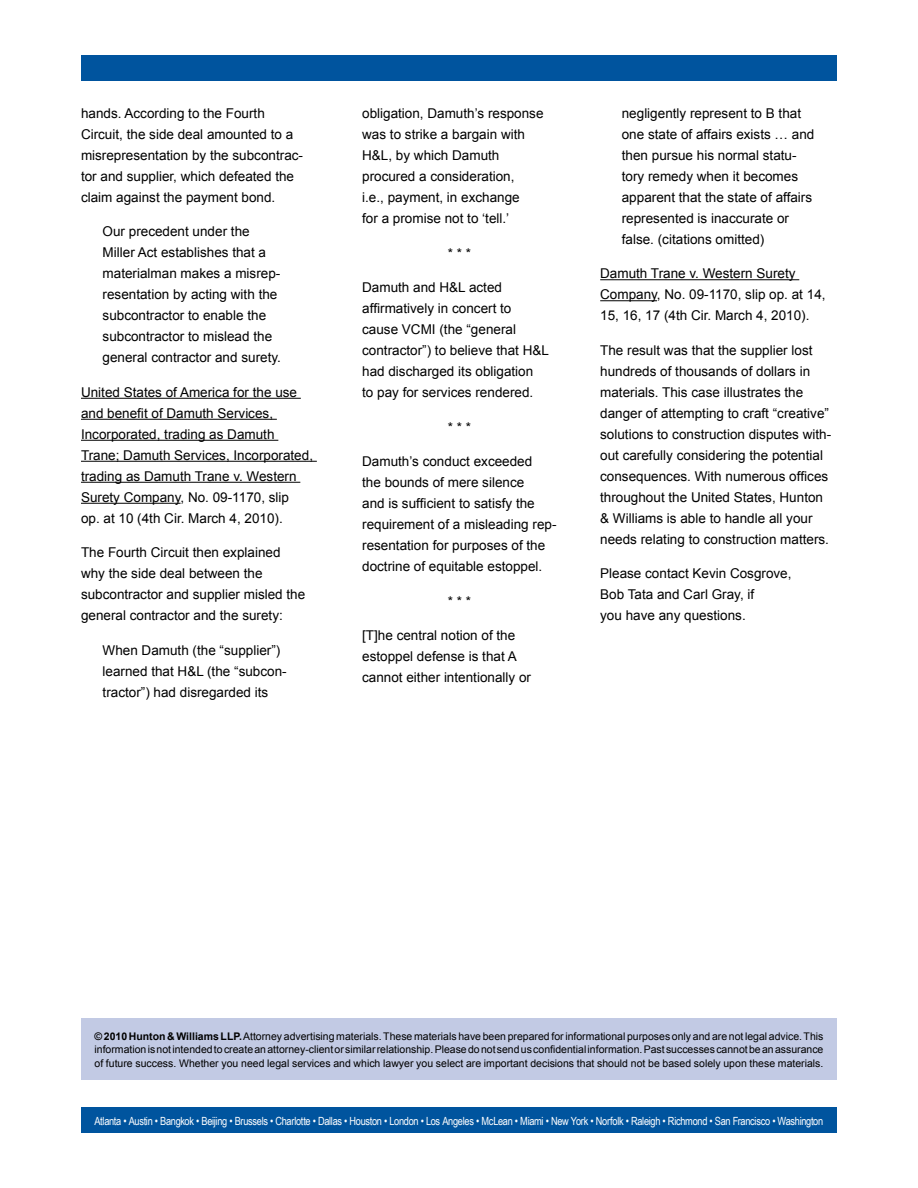
<style>
.page{position:relative;width:918px;height:1188px;background:#fff}
.page>*{position:absolute;margin:0;border:0;box-sizing:border-box;transform-origin:0 0}
.t1{font:13.5px/21px "Arial";color:#000}
.t2{font:11.25px "Arial Narrow";letter-spacing:-.025em;color:#fff}
.t3{font:10.5px/13.5px "Arial";color:#000;text-align:justify}
.s1{font-weight:700}
</style>
<div class="page">
<div style="left:81px;top:1108px;width:756px;height:25px;background:#00549e"></div>
<div style="left:81px;top:55px;width:756px;height:25px;background:#00549e"></div>
<div style="left:81px;top:1018px;width:756px;height:62px;background:#c2cae4"></div>
<hr style="left:81px;top:398px;width:220px;height:1px;background:#000">
<hr style="left:81px;top:419px;width:196px;height:1px;background:#000">
<hr style="left:81px;top:440px;width:197px;height:1px;background:#000">
<hr style="left:81px;top:461px;width:236px;height:1px;background:#000">
<hr style="left:81px;top:482px;width:219px;height:1px;background:#000">
<hr style="left:81px;top:503px;width:100px;height:1px;background:#000">
<hr style="left:600px;top:279px;width:199px;height:1px;background:#000">
<hr style="left:600px;top:300px;width:57px;height:1px;background:#000">
<p class="t1" style="left:81px;top:103px;width:224px">hands. According to the Fourth Circuit, the side deal amounted to a misrepresentation by the subcontrac&shy;tor and supplier, which defeated the claim against the payment bond.</p>
<p class="t1" style="left:103px;top:221px;width:180px">Our precedent under the<br>Miller Act establishes that a materialman makes a misrep&shy;resentation by acting with the subcontractor to enable the subcontractor to mislead the general contractor and surety.</p>
<p class="t1" style="left:81px;top:382px;width:234px">United States of America for the use and benefit of Damuth Services, Incorporated, trading as Damuth Trane; Damuth Services, Incorporated, trading as Damuth Trane v. Western Surety Company, No. 09-1170, slip<br>op. at 10 (4th Cir. March 4, 2010).</p>
<p class="t1" style="left:81px;top:542px;width:226px">The Fourth Circuit then explained why the side deal between the subcontractor and supplier misled the general contractor and the surety:</p>
<p class="t1" style="left:103px;top:640px;width:186px">When Damuth (the “supplier”) learned that H&amp;L (the “subcon&shy;tractor”) had disregarded its</p>
<p class="t1" style="left:362px;top:103px;width:183px">obligation, Damuth’s response was to strike a bargain with<br>H&amp;L, by which Damuth procured a consideration,<br>i.e., payment, in exchange<br>for a promise not to ‘tell.’</p>
<p class="t1" style="left:448px;top:242px;width:25px">* * *</p>
<p class="t1" style="left:362px;top:277px;width:188px">Damuth and H&amp;L acted affirmatively in concert to cause VCMI (the “general contractor”) to believe that H&amp;L had discharged its obligation<br>to pay for services rendered.</p>
<p class="t1" style="left:448px;top:416px;width:25px">* * *</p>
<p class="t1" style="left:362px;top:451px;width:196px">Damuth’s conduct exceeded<br>the bounds of mere silence<br>and is sufficient to satisfy the requirement of a misleading rep&shy;resentation for purposes of the doctrine of equitable estoppel.</p>
<p class="t1" style="left:448px;top:590px;width:25px">* * *</p>
<p class="t1" style="left:362px;top:625px;width:170px">[T]he central notion of the estoppel defense is that A cannot either intentionally or</p>
<p class="t1" style="left:622px;top:103px;width:194px">negligently represent to B that one state of affairs exists … and then pursue his normal statu&shy;tory remedy when it becomes apparent that the state of affairs represented is inaccurate or false. (citations omitted)</p>
<p class="t1" style="left:600px;top:263px;width:227px">Damuth Trane v. Western Surety<br>Company, No. 09-1170, slip op. at 14,<br>15, 16, 17 (4th Cir. March 4, 2010).</p>
<p class="t1" style="left:600px;top:340px;width:233px">The result was that the supplier lost hundreds of thousands of dollars in materials. This case illustrates the danger of attempting to craft “creative” solutions to construction disputes with&shy;out carefully considering the potential consequences. With numerous offices throughout the United States, Hunton &amp; Williams is able to handle all your needs relating to construction matters.</p>
<p class="t1" style="left:600px;top:563px;width:193px">Please contact Kevin Cosgrove,<br>Bob Tata and Carl Gray, if<br>you have any questions.</p>
<p class="t3" style="left:94px;top:1029px;width:730px"><span class="s1">© 2010 Hunton &amp; Williams LLP.</span> Attorney advertising materials. These materials have been prepared for informational purposes only and are not legal advice. This information is not intended to create an attorney-client or similar relationship. Please do not send us confidential information. Past successes cannot be an assurance of future success. Whether you need legal services and which lawyer you select are important decisions that should not be based solely upon these materials.</p>
<p class="t2" style="left:94px;top:1112px;width:730px">Atlanta • Austin • Bangkok • Beijing • Brussels • Charlotte • Dallas • Houston • London • Los Angeles • McLean • Miami • New York • Norfolk • Raleigh • Richmond • San Francisco • Washington</p>
</div>
